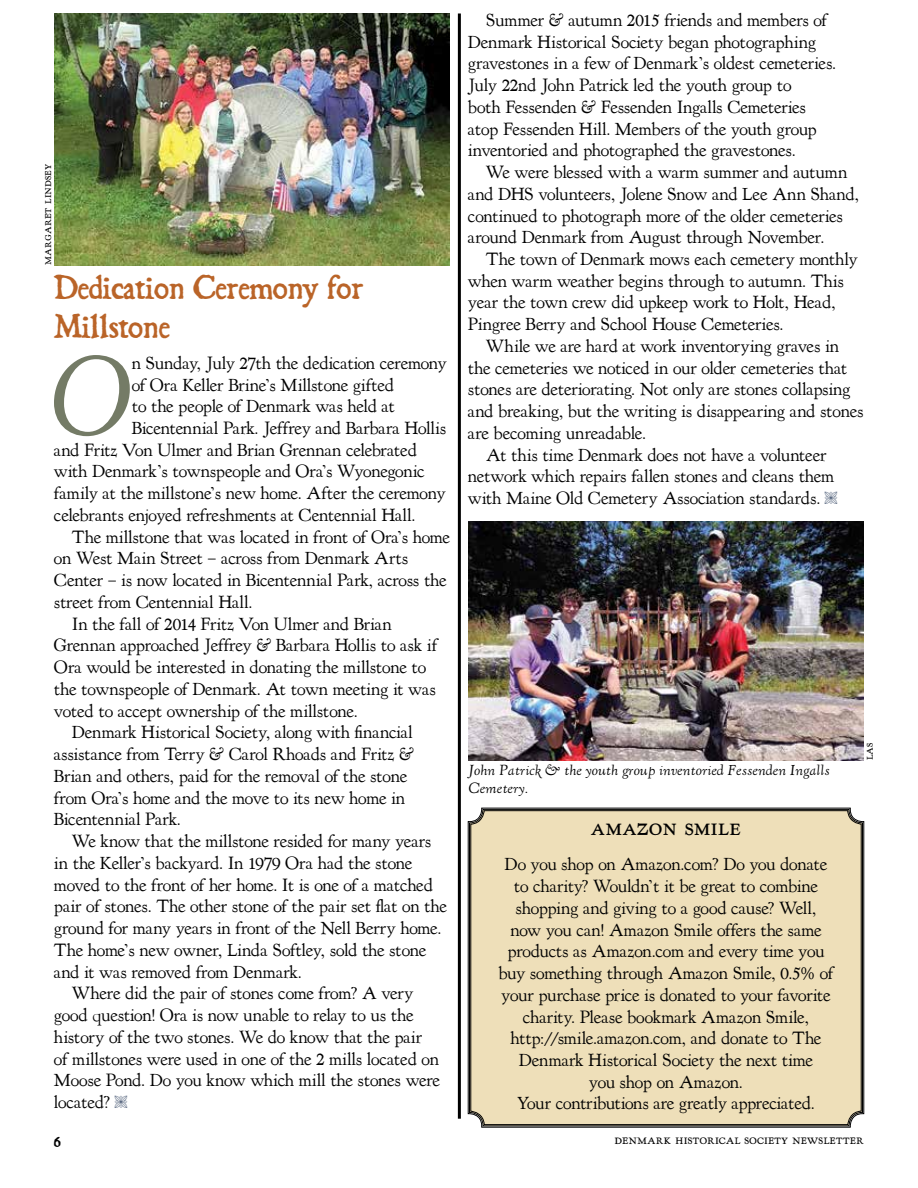
<style>
.page{position:relative;width:918px;height:1188px;background:#fff}
.page>*{position:absolute;margin:0;border:0;box-sizing:border-box;transform-origin:0 0}
.t1{font:112.8px "LTC Kennerley Swash";color:#747b66}
.t2{font:39px/39px "Black Beard";color:#ba6428}
.t3{font:21px "LTC Kennerley Bold Small Caps";color:#000}
.t4{font:21px "Black Beard";color:#000}
.t5{font:18px/21.8px "LTC Kennerley";letter-spacing:-.015em;color:#000}
.t6{font:italic 15px/18px "LTC Kennerley";color:#000}
.t7{font:15px "LTC Kennerley Small Caps";color:#000}
.t8{font:13.5px "LTC Kennerley Small Caps";color:#000}
</style>
<div class="page">
<img style="left:54px;top:14px;width:396px;height:252px">
<hr style="left:458px;top:13px;width:3px;height:1106px;background:#000">
<div style="left:468px;top:808px;width:396px;height:320px;background:#eedfb9"></div>
<div style="left:471px;top:810px;width:390px;height:315px;border:1px solid #000;border-radius:13px"></div>
<img style="left:468px;top:522px;width:396px;height:238px">
<p class="t8" style="left:40px;top:265px;width:103px;rotate:-90deg">margaret lindsey</p>
<h2 class="t2" style="left:54px;top:268px;width:311px">Dedication Ceremony for<br>Millstone</h2>
<h1 class="t1" style="left:49px;top:337px;width:84px">O</h1>
<p class="t5" style="left:132px;top:352px;width:317px">n Sunday, July 27th the dedication ceremony</p>
<p class="t5" style="left:132px;top:374px;width:264px">of Ora Keller Brine’s Millstone gifted</p>
<p class="t5" style="left:132px;top:396px;width:265px">to the people of Denmark was held at</p>
<p class="t5" style="left:132px;top:418px;width:316px">Bicentennial Park. Jeffrey and Barbara Hollis</p>
<p class="t5" style="left:54px;top:439px;width:365px">and Fritz Von Ulmer and Brian Grennan celebrated</p>
<p class="t5" style="left:54px;top:461px;width:372px">with Denmark’s townspeople and Ora’s Wyonegonic</p>
<p class="t5" style="left:54px;top:483px;width:393px">family at the millstone’s new home. After the ceremony</p>
<p class="t5" style="left:54px;top:505px;width:363px">celebrants enjoyed refreshments at Centennial Hall.</p>
<p class="t5" style="left:72px;top:526px;width:380px">The millstone that was located in front of Ora’s home</p>
<p class="t5" style="left:54px;top:548px;width:356px">on West Main Street – across from Denmark Arts</p>
<p class="t5" style="left:54px;top:570px;width:394px">Center – is now located in Bicentennial Park, across the</p>
<p class="t5" style="left:54px;top:592px;width:200px">street from Centennial Hall.</p>
<p class="t5" style="left:72px;top:613px;width:321px">In the fall of 2014 Fritz Von Ulmer and Brian</p>
<p class="t5" style="left:54px;top:635px;width:385px">Grennan approached Jeffrey &amp; Barbara Hollis to ask if</p>
<p class="t5" style="left:54px;top:657px;width:374px">Ora would be interested in donating the millstone to</p>
<p class="t5" style="left:54px;top:679px;width:384px">the townspeople of Denmark. At town meeting it was</p>
<p class="t5" style="left:54px;top:700px;width:305px">voted to accept ownership of the millstone.</p>
<p class="t5" style="left:72px;top:722px;width:342px">Denmark Historical Society, along with financial</p>
<p class="t5" style="left:54px;top:744px;width:362px">assistance from Terry &amp; Carol Rhoads and Fritz &amp;</p>
<p class="t5" style="left:54px;top:766px;width:355px">Brian and others, paid for the removal of the stone</p>
<p class="t5" style="left:54px;top:787px;width:353px">from Ora’s home and the move to its new home in</p>
<p class="t5" style="left:54px;top:809px;width:128px">Bicentennial Park.</p>
<p class="t5" style="left:72px;top:831px;width:361px">We know that the millstone resided for many years</p>
<p class="t5" style="left:54px;top:853px;width:360px">in the Keller’s backyard. In 1979 Ora had the stone</p>
<p class="t5" style="left:54px;top:874px;width:381px">moved to the front of her home. It is one of a matched</p>
<p class="t5" style="left:54px;top:896px;width:395px">pair of stones. The other stone of the pair set flat on the</p>
<p class="t5" style="left:54px;top:918px;width:389px">ground for many years in front of the Nell Berry home.</p>
<p class="t5" style="left:54px;top:940px;width:374px">The home’s new owner, Linda Softley, sold the stone</p>
<p class="t5" style="left:54px;top:961px;width:249px">and it was removed from Denmark.</p>
<p class="t5" style="left:72px;top:983px;width:343px">Where did the pair of stones come from? A very</p>
<p class="t5" style="left:54px;top:1005px;width:361px">good question! Ora is now unable to relay to us the</p>
<p class="t5" style="left:54px;top:1026px;width:370px">history of the two stones. We do know that the pair</p>
<p class="t5" style="left:54px;top:1048px;width:387px">of millstones were used in one of the 2 mills located on</p>
<p class="t5" style="left:54px;top:1070px;width:388px">Moose Pond. Do you know which mill the stones were</p>
<p class="t5" style="left:54px;top:1092px;width:58px">located?</p>
<p class="t5" style="left:468px;top:9px;width:370px;text-indent:18px">Summer &amp; autumn 2015 friends and members of Denmark Historical Society began photographing gravestones in a few of Denmark’s oldest cemeteries.<br>July 22nd John Patrick led the youth group to<br>both Fessenden &amp; Fessenden Ingalls Cemeteries atop Fessenden Hill. Members of the youth group inventoried and photographed the gravestones.</p>
<p class="t5" style="left:468px;top:162px;width:393px;text-indent:18px">We were blessed with a warm summer and autumn and DHS volunteers, Jolene Snow and Lee Ann Shand, continued to photograph more of the older cemeteries around Denmark from August through November.</p>
<p class="t5" style="left:468px;top:249px;width:391px;text-indent:18px">The town of Denmark mows each cemetery monthly when warm weather begins through to autumn. This year the town crew did upkeep work to Holt, Head, Pingree Berry and School House Cemeteries.</p>
<p class="t5" style="left:486px;top:336px;width:355px">While we are hard at work inventorying graves in</p>
<p class="t5" style="left:468px;top:357px;width:381px">the cemeteries we noticed in our older cemeteries that</p>
<p class="t5" style="left:468px;top:379px;width:384px">stones are deteriorating. Not only are stones collapsing</p>
<p class="t5" style="left:468px;top:401px;width:397px">and breaking, but the writing is disappearing and stones</p>
<p class="t5" style="left:468px;top:423px;width:180px">are becoming unreadable.</p>
<p class="t5" style="left:486px;top:444px;width:342px">At this time Denmark does not have a volunteer</p>
<p class="t5" style="left:468px;top:466px;width:368px">network which repairs fallen stones and cleans them</p>
<p class="t5" style="left:468px;top:488px;width:354px">with Maine Old Cemetery Association standards.</p>
<p class="t6" style="left:468px;top:762px;width:363px">John Patrick &amp; the youth group inventoried Fessenden Ingalls<br>Cemetery.</p>
<p class="t3" style="left:591px;top:817px;width:152px">amazon smile</p>
<p class="t5" style="left:498px;top:854px;width:337px;text-align:center">Do you shop on Amazon.com? Do you donate to charity? Wouldn’t it be great to combine shopping and giving to a good cause? Well, now you can! Amazon Smile offers the same products as Amazon.com and every time you buy something through Amazon Smile, 0.5% of your purchase price is donated to your favorite charity. Please bookmark Amazon Smile, http://smile.amazon.com, and donate to The Denmark Historical Society the next time<br>you shop on Amazon.<br>Your contributions are greatly appreciated.</p>
<p class="t8" style="left:861px;top:760px;width:19px;rotate:-90deg">las</p>
<p class="t4" style="left:54px;top:1130px;width:8px">6</p>
<p class="t7" style="left:614px;top:1131px;width:251px">denmark historical society newsletter</p>
</div>
